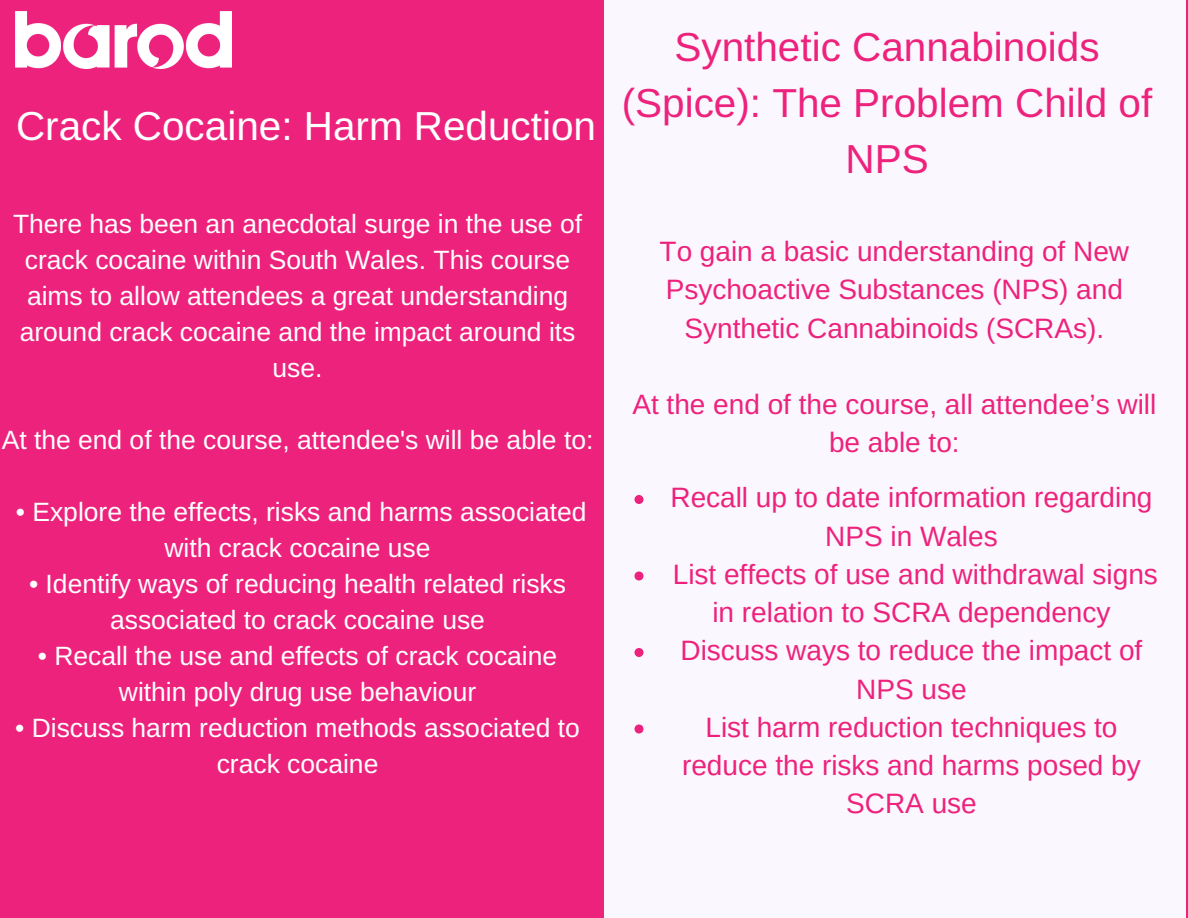
<style>
.page{position:relative;width:1188px;height:918px;background:#ed227c}
.page>*{position:absolute;margin:0;border:0;box-sizing:border-box;transform-origin:0 0}
.t1{font:40.5px/56.2px "Arimo";color:#ed227c;text-align:center}
.t2{font:40.5px "Arimo";color:#fff}
.t3{font:28.05px/38.2px "Arimo";color:#ed227c;text-align:center}
.t4{font:28.05px/38.2px "Arimo";color:#ed227c;text-align:center}
.t5{font:26.4px/36px "Arimo";color:#fff;text-align:center}
</style>
<div class="page">
<div style="left:604px;top:0;width:582px;height:918px;background:#fbf7ff"></div>
<img style="left:16px;top:11px;width:216px;height:58px">
<svg style="left:634px;top:495px;width:10px;height:9px"></svg>
<svg style="left:634px;top:572px;width:10px;height:8px"></svg>
<svg style="left:634px;top:648px;width:10px;height:9px"></svg>
<svg style="left:634px;top:724px;width:10px;height:10px"></svg>
<h1 class="t2" style="left:16px;top:103px;width:582px">Crack Cocaine: Harm Reduction</h1>
<p class="t5" style="left:13px;top:206px;width:571px">There has been an anecdotal surge in the use of crack cocaine within South Wales. This course aims to allow attendees a great understanding around crack cocaine and the impact around its use.</p>
<p class="t5" style="left:2px;top:422px;width:593px">At the end of the course, attendee's will be able to:</p>
<p class="t5" style="left:16px;top:494px;width:572px">• Explore the effects, risks and harms associated with crack cocaine use</p>
<p class="t5" style="left:29px;top:566px;width:539px">• Identify ways of reducing health related risks associated to crack cocaine use</p>
<p class="t5" style="left:38px;top:638px;width:521px">• Recall the use and effects of crack cocaine within poly drug use behaviour</p>
<p class="t5" style="left:15px;top:710px;width:566px">• Discuss harm reduction methods associated to crack cocaine</p>
<h1 class="t1" style="left:622px;top:19px;width:532px">Synthetic Cannabinoids (Spice): The Problem Child of<br>NPS</h1>
<p class="t4" style="left:660px;top:232px;width:471px">To gain a basic understanding of New<br>Psychoactive Substances (NPS) and<br>Synthetic Cannabinoids (SCRAs).</p>
<p class="t4" style="left:632px;top:385px;width:525px">At the end of the course, all attendee’s will be able to:</p>
<p class="t3" style="left:670px;top:479px;width:489px">Recall up to date information regarding<br>NPS in Wales<br>List effects of use and withdrawal signs in relation to SCRA dependency<br>Discuss ways to reduce the impact of<br>NPS use<br>List harm reduction techniques to reduce the risks and harms posed by<br>SCRA use</p>
</div>
